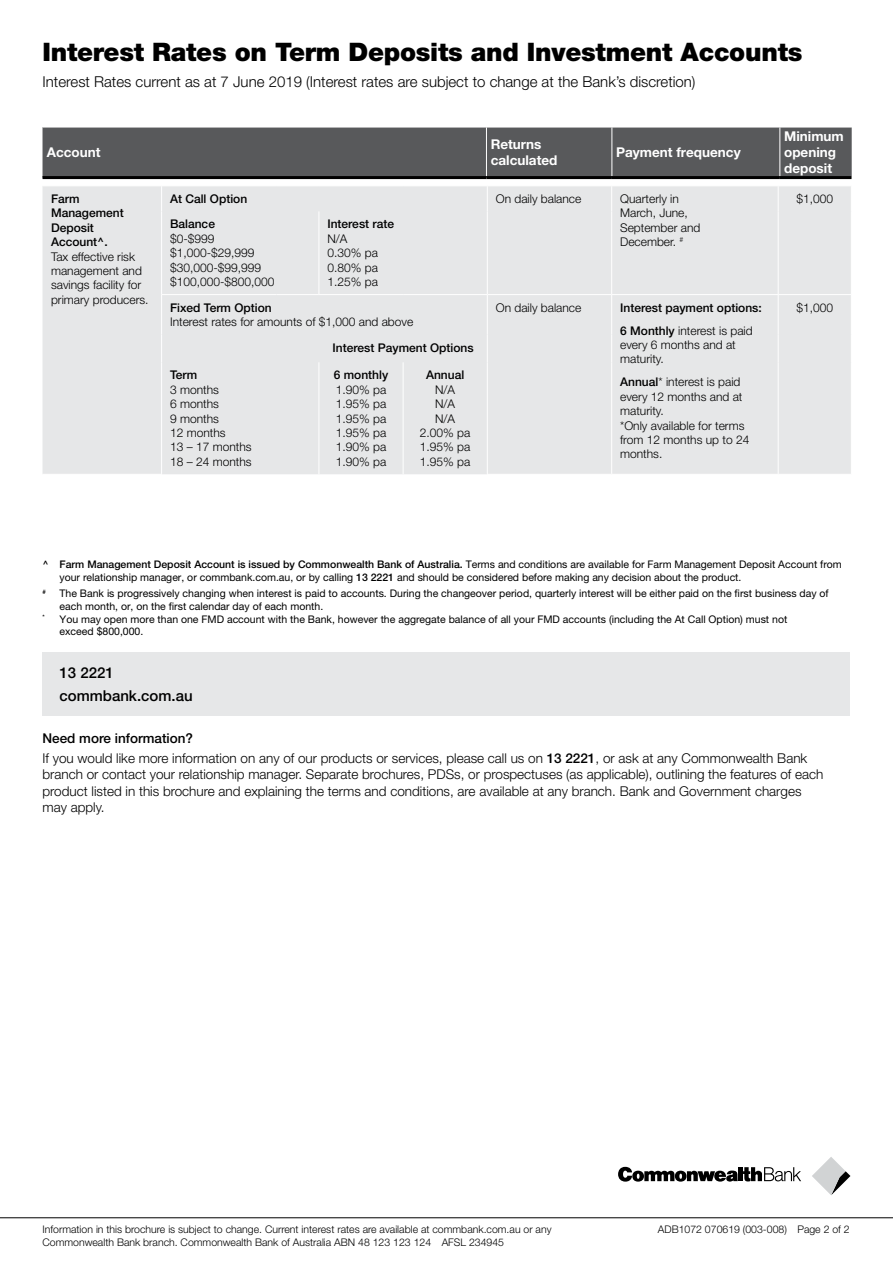
<style>
.page{position:relative;width:893px;height:1263px;background:#fff}
.page>*{position:absolute;margin:0;border:0;box-sizing:border-box;transform-origin:0 0}
.t1{font:900 25.5px "Helvetica Neue LT Pro";letter-spacing:-.01em;color:#000}
.t2{font:300 15px "Helvetica Neue LT Pro";color:#000}
.t3{font:500 15px/22.2px "Helvetica Neue LT Pro";color:#000}
.t4{font:300 13.5px/16.2px "Helvetica Neue LT Pro";color:#000}
.t5{font:700 13.5px/16.2px "Helvetica Neue LT Pro";color:#fff}
.t6{font:300 12px/14.4px "Helvetica Neue LT Pro";color:#000}
.t7{font:500 12px/14.4px "Helvetica Neue LT Pro";color:#000}
.t8{font:10.5px/12.6px "Helvetica Neue LT Pro";color:#000}
.t9{font:300 10.5px "Helvetica Neue LT Pro";color:#000}
.t10{font:500 6.15px "Helvetica Neue LT Pro";color:#000}
.s1{font-weight:300}
.s2{font-weight:500}
</style>
<div class="page">
<hr style="left:0;top:1217px;width:893px;height:1px;background:#000">
<svg style="left:812px;top:1157px;width:38px;height:38px"></svg>
<svg style="left:618px;top:1167px;width:183px;height:14px"></svg>
<div style="left:43px;top:186px;width:808px;height:288px;background:#e6e7e8"></div>
<svg style="left:161px;top:186px;width:1px;height:25px"></svg>
<svg style="left:487px;top:186px;width:1px;height:25px"></svg>
<svg style="left:611px;top:186px;width:1px;height:25px"></svg>
<svg style="left:778px;top:186px;width:1px;height:25px"></svg>
<hr style="left:161px;top:211px;width:1px;height:83px;background:#fff">
<hr style="left:611px;top:211px;width:1px;height:83px;background:#fff">
<hr style="left:778px;top:211px;width:1px;height:83px;background:#fff">
<hr style="left:161px;top:294px;width:115px;height:1px;background:#fff">
<hr style="left:161px;top:295px;width:1px;height:40px;background:#fff">
<hr style="left:276px;top:294px;width:43px;height:1px;background:#fff">
<hr style="left:487px;top:294px;width:125px;height:1px;background:#fff">
<hr style="left:487px;top:295px;width:1px;height:40px;background:#fff">
<hr style="left:612px;top:294px;width:166px;height:1px;background:#fff">
<hr style="left:611px;top:295px;width:1px;height:40px;background:#fff">
<hr style="left:778px;top:294px;width:74px;height:1px;background:#fff">
<hr style="left:778px;top:295px;width:1px;height:40px;background:#fff">
<svg style="left:161px;top:335px;width:1px;height:27px"></svg>
<svg style="left:487px;top:335px;width:1px;height:27px"></svg>
<svg style="left:611px;top:335px;width:1px;height:27px"></svg>
<svg style="left:778px;top:335px;width:1px;height:27px"></svg>
<hr style="left:161px;top:362px;width:1px;height:112px;background:#fff">
<hr style="left:487px;top:362px;width:1px;height:112px;background:#fff">
<hr style="left:611px;top:362px;width:1px;height:112px;background:#fff">
<hr style="left:778px;top:362px;width:1px;height:112px;background:#fff">
<hr style="left:319px;top:362px;width:1px;height:112px;background:#fff">
<hr style="left:403px;top:362px;width:1px;height:112px;background:#fff">
<hr style="left:487px;top:211px;width:1px;height:83px;background:#fff">
<hr style="left:319px;top:211px;width:1px;height:83px;background:#fff">
<hr style="left:319px;top:294px;width:84px;height:1px;background:#fff">
<hr style="left:403px;top:294px;width:84px;height:1px;background:#fff">
<div style="left:43px;top:128px;width:808px;height:48px;background:#58595b"></div>
<hr style="left:851px;top:127px;width:1px;height:49px;background:#58595b">
<hr style="left:486px;top:127px;width:1px;height:49px;background:#fff">
<hr style="left:611px;top:127px;width:1px;height:49px;background:#fff">
<hr style="left:779px;top:127px;width:1px;height:49px;background:#fff">
<hr style="left:43px;top:176px;width:443px;height:3px;background:#000">
<hr style="left:486px;top:176px;width:126px;height:3px;background:#000">
<hr style="left:612px;top:176px;width:168px;height:3px;background:#000">
<hr style="left:780px;top:176px;width:71px;height:3px;background:#000">
<div style="left:43px;top:652px;width:807px;height:64px;background:#e6e7e8"></div>
<h1 class="t1" style="left:43px;top:36px;width:761px">Interest Rates on Term Deposits and Investment Accounts</h1>
<h2 class="t2" style="left:43px;top:73px;width:655px">Interest Rates current as at 7 June 2019 (Interest rates are subject to change at the Bank’s discretion)</h2>
<p class="t5" style="left:47px;top:144px;width:55px">Account</p>
<p class="t5" style="left:491px;top:136px;width:68px">Returns calculated</p>
<p class="t5" style="left:616px;top:144px;width:126px">Payment frequency</p>
<p class="t5" style="left:784px;top:128px;width:61px">Minimum opening deposit</p>
<p class="t7" style="left:51px;top:191px;width:74px">Farm<br>Management<br>Deposit<br>Account^.</p>
<p class="t6" style="left:51px;top:249px;width:99px">Tax effective risk management and savings facility for primary producers.</p>
<p class="t7" style="left:170px;top:191px;width:79px">At Call Option</p>
<p class="t6" style="left:496px;top:191px;width:87px">On daily balance</p>
<p class="t6" style="left:620px;top:191px;width:82px">Quarterly in<br>March, June,<br>September and<br>December. <sup>#</sup></p>
<p class="t6" style="left:796px;top:191px;width:38px">$1,000</p>
<p class="t7" style="left:170px;top:217px;width:46px">Balance</p>
<p class="t6" style="left:170px;top:231px;width:106px">$0-$999 $1,000-$29,999 $30,000-$99,999 $100,000-$800,000</p>
<p class="t7" style="left:327px;top:217px;width:68px">Interest rate</p>
<p class="t6" style="left:327px;top:231px;width:52px">N/A<br>0.30% pa<br>0.80% pa<br>1.25% pa</p>
<p class="t7" style="left:170px;top:300px;width:103px">Fixed Term Option</p>
<p class="t6" style="left:170px;top:314px;width:245px">Interest rates for amounts of $1,000 and above</p>
<p class="t7" style="left:170px;top:368px;width:29px">Term</p>
<p class="t6" style="left:170px;top:382px;width:83px">3 months<br>6 months<br>9 months<br>12 months<br>13 – 17 months<br>18 – 24 months</p>
<p class="t7" style="left:333px;top:340px;width:142px">Interest Payment Options</p>
<p class="t7" style="left:334px;top:368px;width:56px">6 monthly</p>
<p class="t6" style="left:336px;top:382px;width:52px;text-align:justify">1.90% pa 1.95% pa 1.95% pa 1.95% pa 1.90% pa 1.90% pa</p>
<p class="t7" style="left:426px;top:368px;width:40px">Annual</p>
<p class="t6" style="left:420px;top:382px;width:52px;text-align:center">N/A<br>N/A<br>N/A<br>2.00% pa<br>1.95% pa<br>1.95% pa</p>
<p class="t6" style="left:496px;top:300px;width:87px">On daily balance</p>
<p class="t7" style="left:620px;top:296px;width:143px;line-height:23px">Interest payment options:<br>6 Monthly <span class="s1">interest is paid</span></p>
<p class="t6" style="left:620px;top:337px;width:117px">every 6 months and at maturity.</p>
<p class="t6" style="left:620px;top:375px;width:131px"><span class="s2">Annual</span>* interest is paid every 12 months and at maturity.<br>*Only available for terms from 12 months up to 24 months.</p>
<p class="t6" style="left:796px;top:300px;width:38px">$1,000</p>
<p class="t8" style="left:60px;top:558px;width:784px;text-indent:-17px"><span class="s2">^ Farm Management Deposit Account is issued by Commonwealth Bank of Australia.</span> Terms and conditions are available for Farm Management Deposit Account from your relationship manager, or commbank.com.au, or by calling <span class="s2">13 2221</span> and should be considered before making any decision about the product.</p>
<p class="t10" style="left:43px;top:588px;width:5px">#</p>
<p class="t8" style="left:60px;top:587px;width:771px">The Bank is progressively changing when interest is paid to accounts. During the changeover period, quarterly interest will be either paid on the first business day of</p>
<p class="t8" style="left:60px;top:600px;width:265px">each month, or, on the first calendar day of each month.</p>
<p class="t8" style="left:43px;top:612px;width:746px"><sup>*</sup> You may open more than one FMD account with the Bank, however the aggregate balance of all your FMD accounts (including the At Call Option) must not</p>
<p class="t8" style="left:60px;top:625px;width:85px">exceed $800,000.</p>
<h2 class="t3" style="left:60px;top:662px;width:135px">13 2221 commbank.com.au</h2>
<p class="t4" style="left:43px;top:727px;width:766px;line-height:20.4px"><span class="s2">Need more information?<br></span>If you would like more information on any of our products or services, please call us on <span class="s2">13 2221</span>, or ask at any Commonwealth Bank</p>
<p class="t4" style="left:43px;top:766px;width:782px">branch or contact your relationship manager. Separate brochures, PDSs, or prospectuses (as applicable), outlining the features of each product listed in this brochure and explaining the terms and conditions, are available at any branch. Bank and Government charges may apply.</p>
<p class="t9" style="left:43px;top:1223px;width:511px">Information in this brochure is subject to change. Current interest rates are available at commbank.com.au or any</p>
<p class="t9" style="left:658px;top:1223px;width:193px">ADB1072 070619 (003-008) Page 2 of 2</p>
<p class="t9" style="left:43px;top:1235px;width:463px">Commonwealth Bank branch. Commonwealth Bank of Australia ABN 48 123 123 124 AFSL 234945</p>
</div>
